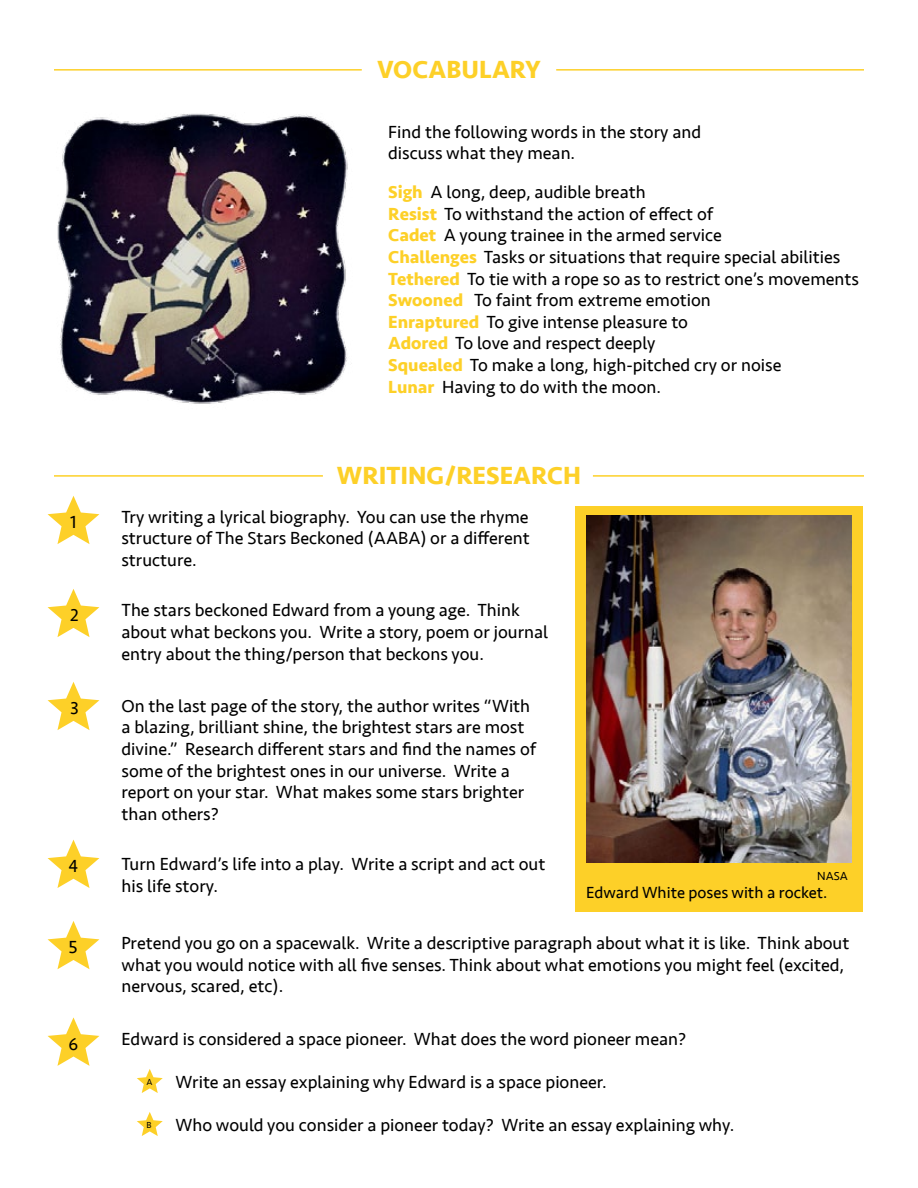
<style>
.page{position:relative;width:918px;height:1188px;background:#fff}
.page>*{position:absolute;margin:0;border:0;box-sizing:border-box;transform-origin:0 0}
.t1{font:700 25.5px "Seravek";color:#fdd028}
.t2{font:18px/21.6px "Seravek";color:#000}
.t3{font:16.5px "Seravek";color:#000}
.t4{font:12px "Seravek";color:#000}
.t5{font:9px "Seravek";color:#000}
.s1{font-weight:700;color:#fdd028}
</style>
<div class="page">
<div style="left:575px;top:506px;width:288px;height:406px;background:#fdd028"></div>
<hr style="left:54px;top:69px;width:308px;height:2px;background:#fdd028">
<hr style="left:556px;top:69px;width:308px;height:2px;background:#fdd028">
<hr style="left:54px;top:475px;width:269px;height:2px;background:#fdd028">
<hr style="left:593px;top:475px;width:271px;height:2px;background:#fdd028">
<svg style="left:48px;top:496px;width:51px;height:48px"></svg>
<svg style="left:48px;top:589px;width:51px;height:48px"></svg>
<svg style="left:48px;top:682px;width:51px;height:48px"></svg>
<svg style="left:48px;top:840px;width:51px;height:48px"></svg>
<svg style="left:48px;top:921px;width:51px;height:48px"></svg>
<svg style="left:48px;top:1017px;width:51px;height:49px"></svg>
<svg style="left:137px;top:1069px;width:26px;height:24px"></svg>
<svg style="left:137px;top:1112px;width:26px;height:24px"></svg>
<img style="left:57px;top:113px;width:291px;height:291px">
<img style="left:586px;top:516px;width:266px;height:347px">
<p class="t2" style="left:70px;top:511px;width:8px">1</p>
<p class="t2" style="left:70px;top:604px;width:10px">2</p>
<p class="t2" style="left:70px;top:697px;width:10px">3</p>
<p class="t2" style="left:69px;top:855px;width:11px">4</p>
<p class="t2" style="left:69px;top:936px;width:11px">5</p>
<p class="t2" style="left:69px;top:1033px;width:11px">6</p>
<h1 class="t1" style="left:377px;top:49px;width:165px">vocab ulary</h1>
<p class="t2" style="left:388px;top:121px;width:315px">Find the following words in the story and discuss what they mean.</p>
<p class="t2" style="left:388px;top:181px;width:472px"><span class="s1">Sigh</span> A long, deep, audible breath<br><span class="s1">Resist</span> To withstand the action of effect of<br><span class="s1">Cadet</span> A young trainee in the armed service<br><span class="s1">Challenges</span> Tasks or situations that require special abilities <span class="s1">Tethered</span> To tie with a rope so as to restrict one’s movements <span class="s1">Swooned</span> To faint from extreme emotion<br><span class="s1">Enraptured</span> To give intense pleasure to<br><span class="s1">Adored</span> To love and respect deeply<br><span class="s1">Squealed</span> To make a long, high-pitched cry or noise<br><span class="s1">Lunar</span> Having to do with the moon.</p>
<h1 class="t1" style="left:337px;top:455px;width:246px">Writing/Research</h1>
<p class="t2" style="left:122px;top:506px;width:410px;text-align:justify">Try writing a lyrical biography. You can use the rhyme structure of The Stars Beckoned (AABA) or a different structure.</p>
<p class="t2" style="left:122px;top:600px;width:428px">The stars beckoned Edward from a young age. Think about what beckons you. Write a story, poem or journal entry about the thing/person that beckons you.</p>
<p class="t2" style="left:122px;top:695px;width:416px">On the last page of the story, the author writes “With a blazing, brilliant shine, the brightest stars are most divine.” Research different stars and find the names of some of the brightest ones in our universe. Write a report on your star. What makes some stars brighter than others?</p>
<p class="t2" style="left:122px;top:853px;width:425px">Turn Edward’s life into a play. Write a script and act out his life story.</p>
<p class="t4" style="left:817px;top:866px;width:32px">NASA</p>
<p class="t3" style="left:586px;top:880px;width:243px">Edward White poses with a rocket.</p>
<p class="t2" style="left:122px;top:932px;width:729px">Pretend you go on a spacewalk. Write a descriptive paragraph about what it is like. Think about what you would notice with all five senses. Think about what emotions you might feel (excited, nervous, scared, etc).</p>
<p class="t2" style="left:122px;top:1028px;width:566px">Edward is considered a space pioneer. What does the word pioneer mean?</p>
<p class="t2" style="left:176px;top:1071px;width:433px">Write an essay explaining why Edward is a space pioneer.</p>
<p class="t2" style="left:176px;top:1114px;width:561px">Who would you consider a pioneer today? Write an essay explaining why.</p>
<p class="t5" style="left:147px;top:1075px;width:8px">A</p>
<p class="t5" style="left:147px;top:1118px;width:7px">B</p>
</div>
